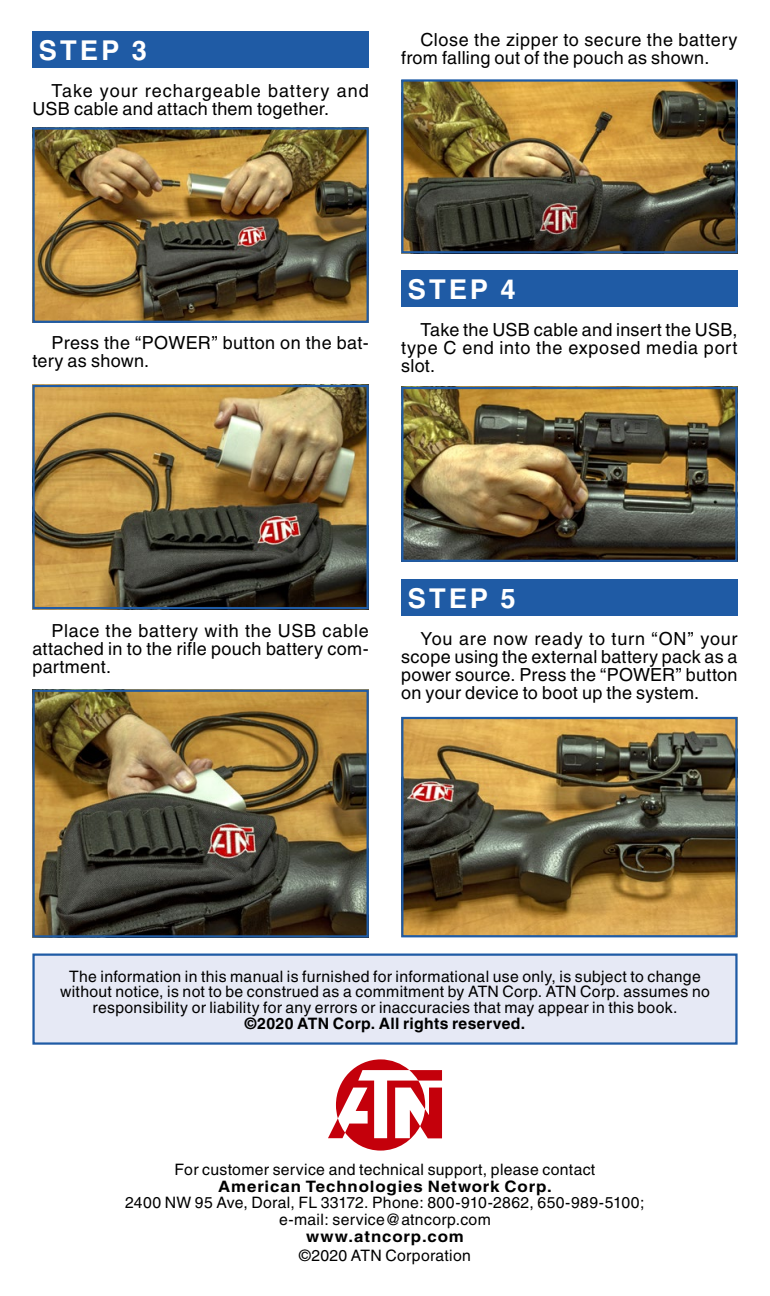
<style>
.page{position:relative;width:770px;height:1296px;background:#fff}
.page>*{position:absolute;margin:0;border:0;box-sizing:border-box;transform-origin:0 0}
.t1{font:700 27px "Helios";letter-spacing:.12em;color:#fff}
.t2{font:18px/18px "Helvetica";letter-spacing:.02em;color:#000}
.t3{font:15.75px/15.8px "Helvetica";letter-spacing:.02em;color:#000;text-align:center}
.t4{font:700 15.75px "Helvetica";letter-spacing:.05em;color:#000;scale:1.07 1}
.t5{font:700 15.75px "Helvetica";letter-spacing:.025em;color:#000}
</style>
<div class="page">
<div style="left:32px;top:31px;width:337px;height:37px;background:#1f5ba5"></div>
<img style="left:35px;top:130px;width:331px;height:190px">
<div style="left:32px;top:127px;width:337px;height:196px;border:2px solid #1f5ba5"></div>
<img style="left:35px;top:388px;width:331px;height:218px">
<div style="left:32px;top:385px;width:337px;height:224px;border:2px solid #1f5ba5"></div>
<img style="left:35px;top:693px;width:331px;height:242px">
<div style="left:32px;top:690px;width:337px;height:248px;border:2px solid #1f5ba5"></div>
<svg style="left:328px;top:1059px;width:114px;height:92px"></svg>
<div style="left:34px;top:955px;width:702px;height:89px;background:#e6e9f5"></div>
<div style="left:32px;top:954px;width:705px;height:91px;border:2px solid #1f5ba5"></div>
<div style="left:401px;top:579px;width:336px;height:37px;background:#1f5ba5"></div>
<img style="left:404px;top:720px;width:330px;height:214px">
<div style="left:401px;top:717px;width:336px;height:220px;border:2px solid #1f5ba5"></div>
<div style="left:401px;top:270px;width:336px;height:37px;background:#1f5ba5"></div>
<img style="left:404px;top:390px;width:330px;height:169px">
<div style="left:401px;top:387px;width:336px;height:175px;border:2px solid #1f5ba5"></div>
<img style="left:404px;top:82px;width:330px;height:168px">
<div style="left:401px;top:79px;width:336px;height:174px;border:2px solid #1f5ba5"></div>
<h1 class="t1" style="left:39px;top:33px;width:109px">STEP 3</h1>
<p class="t2" style="left:32px;top:82px;width:338px;text-indent:19px">Take your rechargeable battery and<br>USB cable and attach them together.</p>
<p class="t2" style="left:401px;top:31px;width:338px;text-indent:19px">Close the zipper to secure the battery from falling out of the pouch as shown.</p>
<p class="t2" style="left:32px;top:334px;width:338px;text-indent:19px">Press the “POWER” button on the bat&shy;tery as shown.</p>
<h1 class="t1" style="left:407px;top:272px;width:109px">STEP 4</h1>
<p class="t2" style="left:401px;top:321px;width:338px;text-align:justify;text-indent:19px">Take the USB cable and insert the USB, type C end into the exposed media port slot.</p>
<p class="t2" style="left:32px;top:622px;width:338px;text-align:justify;text-indent:19px">Place the battery with the USB cable attached in to the rifle pouch battery com&shy;partment.</p>
<h1 class="t1" style="left:407px;top:581px;width:109px">STEP 5</h1>
<p class="t2" style="left:401px;top:630px;width:338px;text-align:justify;text-indent:19px">You are now ready to turn “ON” your scope using the external battery pack as a power source. Press the “POWER” button on your device to boot up the system.</p>
<p class="t3" style="left:60px;top:968px;width:651px">The information in this manual is furnished for informational use only, is subject to change without notice, is not to be construed as a commitment by ATN Corp. ATN Corp. assumes no responsibility or liability for any errors or inaccuracies that may appear in this book.</p>
<p class="t5" style="left:245px;top:1014px;width:282px">©2020 ATN Corp. All rights reserved.</p>
<p class="t3" style="left:175px;top:1161px;width:422px">For customer service and technical support, please contact</p>
<p class="t4" style="left:218px;top:1176px;width:313px">American Technologies Network Corp.</p>
<p class="t3" style="left:125px;top:1194px;width:521px;line-height:16.9px">2400 NW 95 Ave, Doral, FL 33172. Phone: 800-910-2862, 650-989-5100; e-mail: service@atncorp.com</p>
<p class="t4" style="left:306px;top:1227px;width:149px">www.atncorp.com</p>
<p class="t3" style="left:299px;top:1248px;width:173px">©2020 ATN Corporation</p>
</div>
